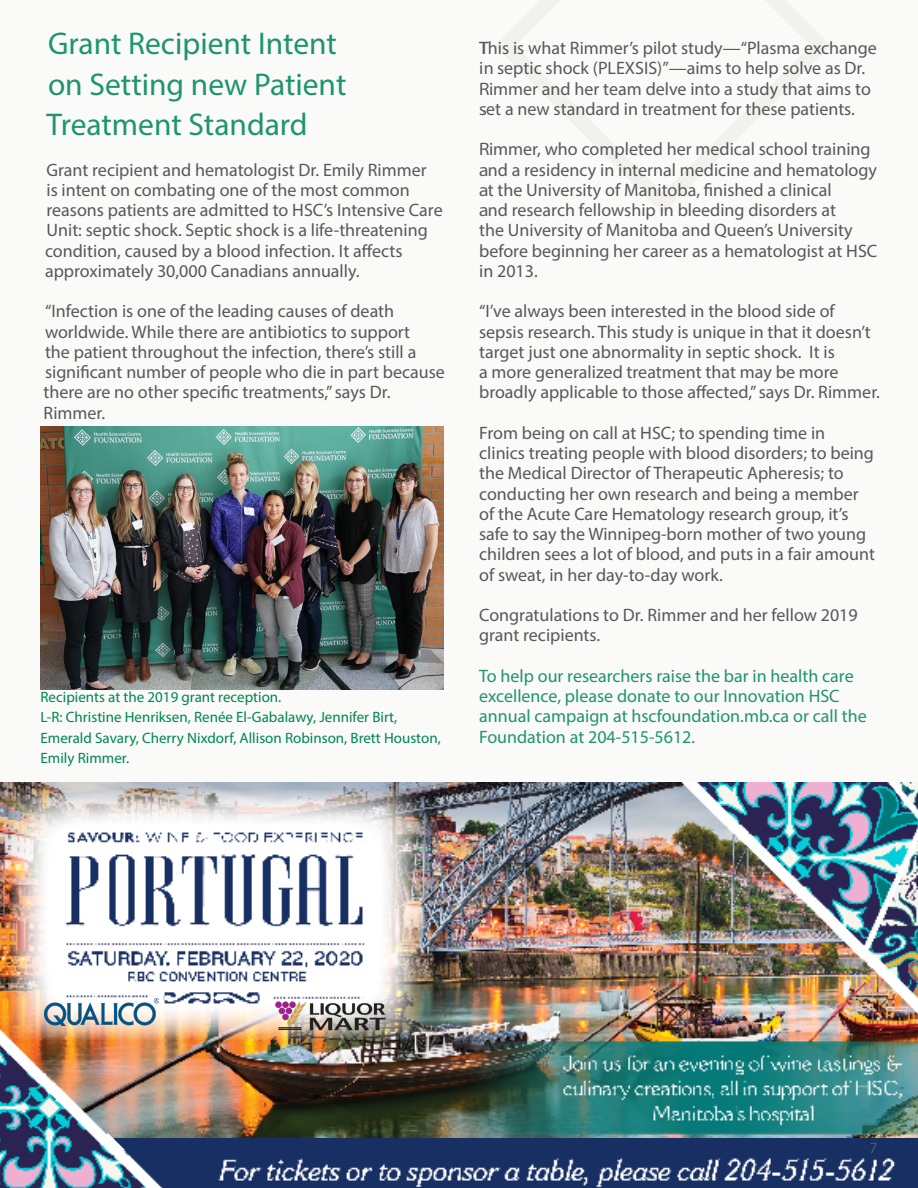
<style>
.page{position:relative;width:918px;height:1188px;background:#fafaf8}
.page>*{position:absolute;margin:0;border:0;box-sizing:border-box;transform-origin:0 0}
.Body_copy_book__10_5{font:31.5px/40.5px "Myriad Pro";color:#1e956d}
.Body_copy_book__10_5-2{font:18px/20.2px "Myriad Pro";color:#57585a}
.Body_copy_book__10_5-3{font:18px/20.2px "Myriad Pro";color:#1e956d}
.t1{font:15.75px "Myriad Pro";color:#57585a}
.Photo_caption{font:15px/20.2px "Myriad Pro";color:#008553}
</style>
<div class="page">
<img style="left:40px;top:427px;width:403px;height:263px">
<img style="left:0;top:783px;width:918px;height:405px">
<img style="left:274px;top:1000px;width:113px;height:33px">
<img style="left:44px;top:998px;width:115px;height:27px">
<div style="left:115px;top:1138px;width:803px;height:10px;background:#172f62"></div>
<svg style="left:101px;top:1133px;width:24px;height:17px"></svg>
<svg style="left:349px;top:959px;width:67px;height:44px"></svg>
<img style="left:466px;top:972px;width:55px;height:44px">
<svg style="left:528px;top:972px;width:52px;height:31px;background:#9e6b4c"></svg>
<svg style="left:353px;top:1026px;width:54px;height:15px"></svg>
<svg style="left:413px;top:1031px;width:10px;height:10px"></svg>
<svg style="left:441px;top:1026px;width:44px;height:15px"></svg>
<svg style="left:510px;top:1030px;width:9px;height:10px"></svg>
<svg style="left:529px;top:1026px;width:10px;height:15px"></svg>
<svg style="left:546px;top:1026px;width:31px;height:15px"></svg>
<p class="Body_copy_book__10_5" style="left:46px;top:23px;width:301px">Grant Recipient Intent on Setting new Patient<br>Treatment Standard</p>
<p class="Body_copy_book__10_5-2" style="left:45px;top:159px;width:399px">Grant recipient and hematologist Dr. Emily Rimmer<br>is intent on combating one of the most common reasons patients are admitted to HSC’s Intensive Care Unit: septic shock. Septic shock is a life-threatening condition, caused by a blood infection. It affects approximately 30,000 Canadians annually.</p>
<p class="Body_copy_book__10_5-2" style="left:44px;top:301px;width:403px">“Infection is one of the leading causes of death worldwide. While there are antibiotics to support<br>the patient throughout the infection, there’s still a significant number of people who die in part because there are no other specific treatments,” says Dr.<br>Rimmer.</p>
<p class="Photo_caption" style="left:40px;top:687px;width:242px">Recipients at the 2019 grant reception.</p>
<p class="Photo_caption" style="left:40px;top:707px;width:402px">L-R: Christine Henriksen, Renée El-Gabalawy, Jennifer Birt,<br>Emerald Savary, Cherry Nixdorf, Allison Robinson, Brett Houston,<br>Emily Rimmer.</p>
<p class="Body_copy_book__10_5-2" style="left:479px;top:38px;width:399px">This is what Rimmer’s pilot study—“Plasma exchange in septic shock (PLEXSIS)”—aims to help solve as Dr.<br>Rimmer and her team delve into a study that aims to set a new standard in treatment for these patients.</p>
<p class="Body_copy_book__10_5-2" style="left:479px;top:139px;width:400px">Rimmer, who completed her medical school training and a residency in internal medicine and hematology at the University of Manitoba, finished a clinical<br>and research fellowship in bleeding disorders at<br>the University of Manitoba and Queen’s University before beginning her career as a hematologist at HSC in 2013.</p>
<p class="Body_copy_book__10_5-2" style="left:479px;top:301px;width:402px">“I’ve always been interested in the blood side of sepsis research. This study is unique in that it doesn’t target just one abnormality in septic shock. It is<br>a more generalized treatment that may be more broadly applicable to those affected,” says Dr. Rimmer.</p>
<p class="Body_copy_book__10_5-2" style="left:479px;top:422px;width:397px">From being on call at HSC; to spending time in clinics treating people with blood disorders; to being the Medical Director of Therapeutic Apheresis; to conducting her own research and being a member of the Acute Care Hematology research group, it’s safe to say the Winnipeg-born mother of two young children sees a lot of blood, and puts in a fair amount of sweat, in her day-to-day work.</p>
<p class="Body_copy_book__10_5-2" style="left:479px;top:605px;width:380px">Congratulations to Dr. Rimmer and her fellow 2019 grant recipients.</p>
<p class="Body_copy_book__10_5-3" style="left:479px;top:665px;width:389px">To help our researchers raise the bar in health care excellence, please donate to our Innovation HSC annual campaign at hscfoundation.mb.ca or call the Foundation at 204-515-5612.</p>
<p class="t1" style="left:869px;top:1138px;width:10px">7</p>
</div>
